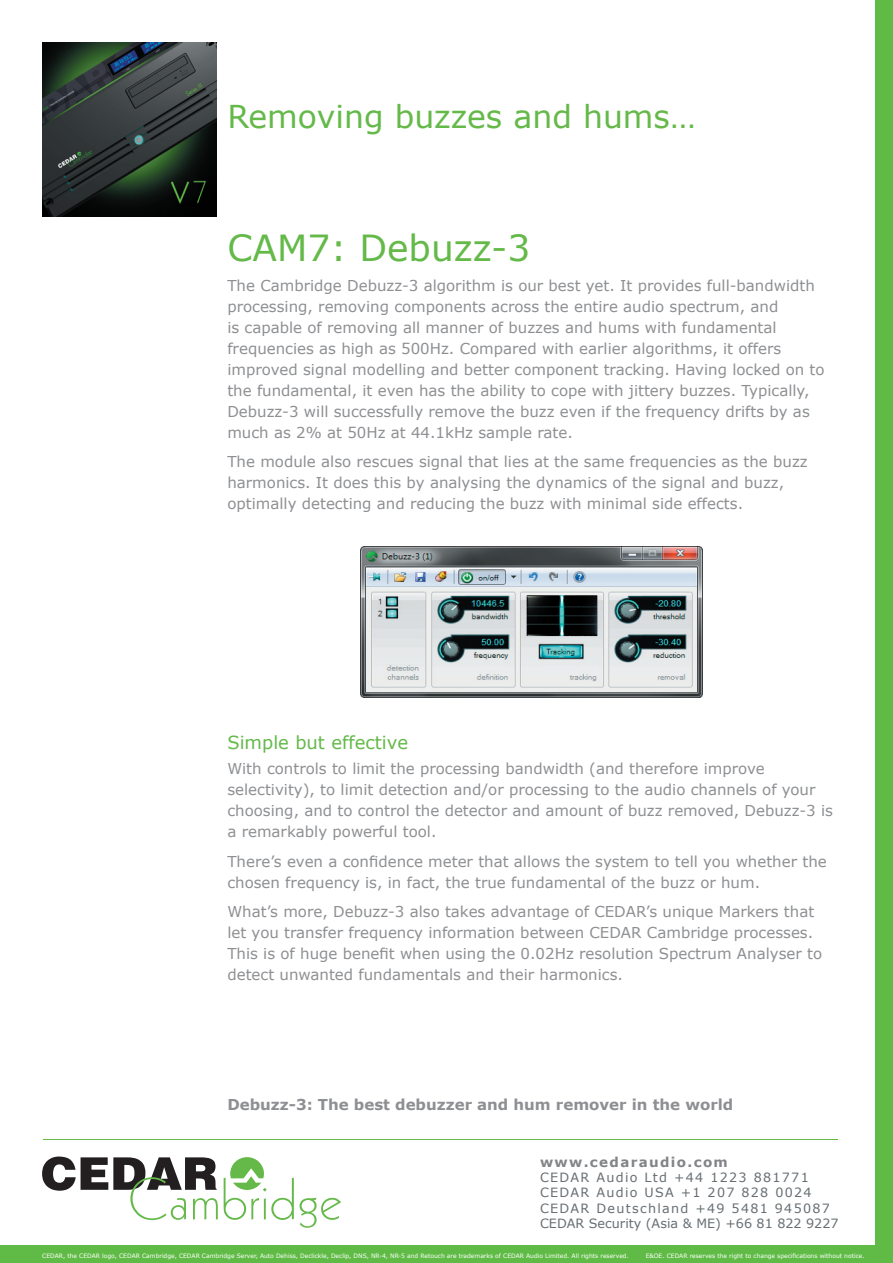
<style>
.page{position:relative;width:893px;height:1263px;background:#fff}
.page>*{position:absolute;margin:0;border:0;box-sizing:border-box;transform-origin:0 0}
.t1{font:36px "Verdana";color:#64b949}
.t2{font:31.5px "Verdana";color:#64b949}
.t3{font:18px "Verdana";color:#64b949}
.t4{font:15px/21px "Verdana";color:#8d8f92}
.t5{font:700 15px "Verdana";color:#8d8f92}
.t6{font:700 13.5px "Verdana";letter-spacing:.1em;color:#828487}
.t7{font:12.75px/15.3px "Verdana";letter-spacing:.1em;color:#676e73}
.t8{font:6px "Verdana";color:#fff}
</style>
<div class="page">
<div style="left:0;top:1246px;width:893px;height:17px;background:#60bb46"></div>
<div style="left:876px;top:0;width:17px;height:1263px;background:#60bb46"></div>
<svg style="left:42px;top:1156px;width:176px;height:64px"></svg>
<svg style="left:224px;top:1157px;width:70px;height:63px"></svg>
<svg style="left:300px;top:1198px;width:41px;height:30px"></svg>
<hr style="left:43px;top:1139px;width:795px;height:1px;background:#64b949">
<img style="left:42px;top:42px;width:174px;height:174px">
<img style="left:360px;top:547px;width:342px;height:151px">
<h2 class="t2" style="left:227px;top:96px;width:470px">Removing buzzes and hums…</h2>
<h1 class="t1" style="left:227px;top:225px;width:305px">CAM7: Debuzz-3</h1>
<p class="t4" style="left:227px;top:274px;width:599px">The Cambridge Debuzz-3 algorithm is our best yet. It provides full-bandwidth processing, removing components across the entire audio spectrum, and<br>is capable of removing all manner of buzzes and hums with fundamental frequencies as high as 500Hz. Compared with earlier algorithms, it offers improved signal modelling and better component tracking. Having locked on to the fundamental, it even has the ability to cope with jittery buzzes. Typically, Debuzz-3 will successfully remove the buzz even if the frequency drifts by as much as 2% at 50Hz at 44.1kHz sample rate.</p>
<p class="t4" style="left:227px;top:451px;width:582px">The module also rescues signal that lies at the same frequencies as the buzz harmonics. It does this by analysing the dynamics of the signal and buzz, optimally detecting and reducing the buzz with minimal side effects.</p>
<p class="t3" style="left:227px;top:731px;width:182px">Simple but effective</p>
<p class="t4" style="left:227px;top:758px;width:607px">With controls to limit the processing bandwidth (and therefore improve selectivity), to limit detection and/or processing to the audio channels of your choosing, and to control the detector and amount of buzz removed, Debuzz-3 is a remarkably powerful tool.</p>
<p class="t4" style="left:227px;top:850px;width:601px">There’s even a confidence meter that allows the system to tell you whether the chosen frequency is, in fact, the true fundamental of the buzz or hum.</p>
<p class="t4" style="left:227px;top:901px;width:596px">What’s more, Debuzz-3 also takes advantage of CEDAR’s unique Markers that let you transfer frequency information between CEDAR Cambridge processes.<br>This is of huge benefit when using the 0.02Hz resolution Spectrum Analyser to detect unwanted fundamentals and their harmonics.</p>
<p class="t5" style="left:227px;top:1095px;width:508px">Debuzz-3: The best debuzzer and hum remover in the world</p>
<p class="t6" style="left:540px;top:1153px;width:189px">www.cedaraudio.com</p>
<p class="t7" style="left:540px;top:1169px;width:300px">CEDAR Audio Ltd +44 1223 881771<br>CEDAR Audio USA +1 207 828 0024<br>CEDAR Deutschland +49 5481 945087<br>CEDAR Security (Asia &amp; ME) +66 81 822 9227</p>
<p class="t8" style="left:42px;top:1252px;width:588px">CEDAR, the CEDAR logo, CEDAR Cambridge, CEDAR Cambridge Server, Auto Dehiss, Declickle, Declip, DNS, NR-4, NR-5 and Retouch are trademarks of CEDAR Audio Limited. All rights reserved.</p>
<p class="t8" style="left:646px;top:1252px;width:220px">E&amp;OE. CEDAR reserves the right to change specifications without notice.</p>
</div>
